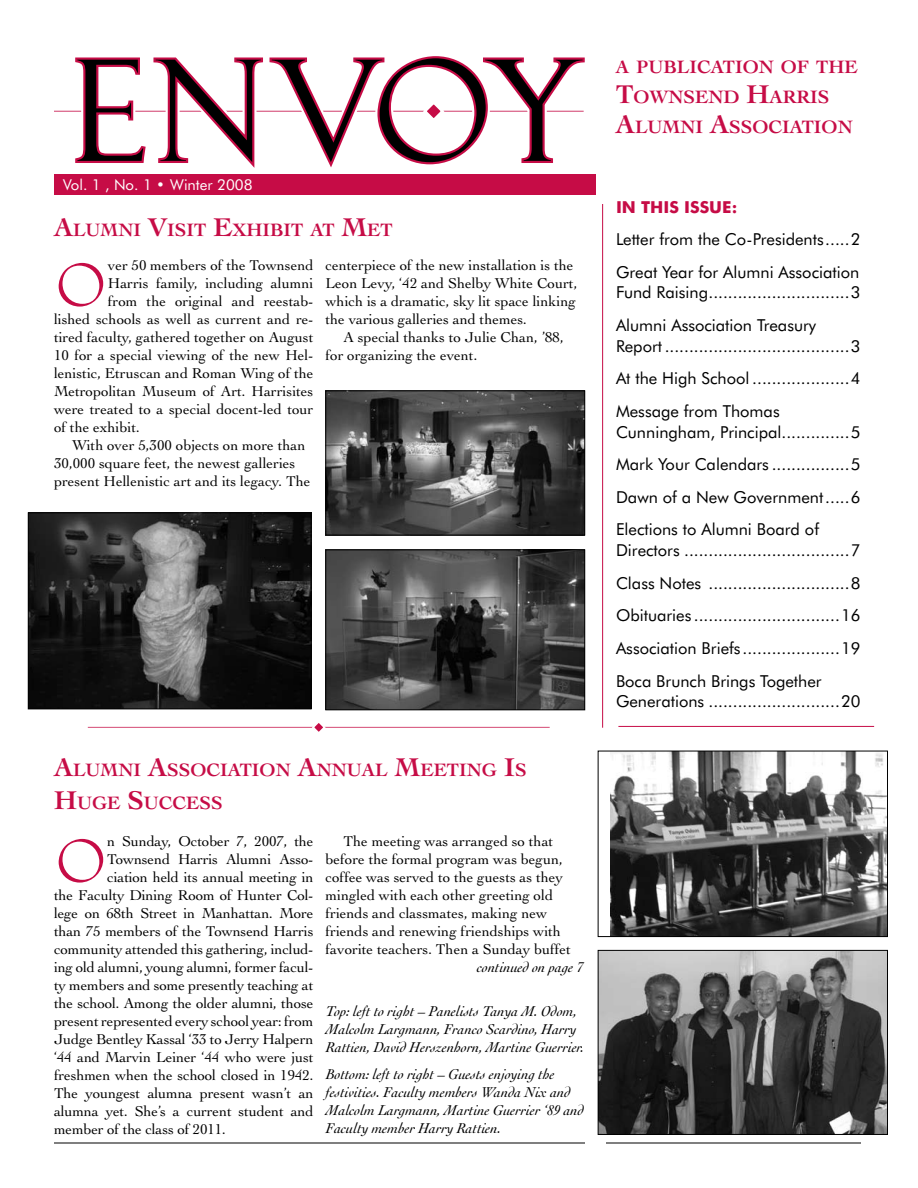
<style>
.page{position:relative;width:918px;height:1188px;background:#fff}
.page>*{position:absolute;margin:0;border:0;box-sizing:border-box;transform-origin:0 0}
.t1{font:56.7px "AI Geometrica Titling";color:#c60c46}
.t2{font:700 18.9px/30px "Cochin";color:#c60c46}
.t3{font:16.5px/32.7px "Futura BT";color:#000;text-align:justify}
.t4{font:700 16.5px "Futura BT";color:#c60c46}
.t5{font:15px/18px "Cochin";color:#000}
.t6{font:italic 15px/18px "Cochin";color:#000}
.t7{font:15px "Futura BT";color:#fff}
.s1{font-size:27px}
</style>
<div class="page">
<hr style="left:54px;top:111px;width:530px;height:1px;background:#d44974">
<svg style="left:69px;top:56px;width:516px;height:112px"></svg>
<img style="left:610px;top:753px;width:276px;height:182px">
<div style="left:598px;top:751px;width:290px;height:186px;border:1px solid #000"></div>
<img style="left:600px;top:952px;width:286px;height:181px">
<div style="left:598px;top:950px;width:290px;height:185px;border:1px solid #000"></div>
<hr style="left:88px;top:727px;width:462px;height:1px;background:#d44974">
<svg style="left:311px;top:723px;width:16px;height:9px"></svg>
<div style="left:54px;top:174px;width:541px;height:21px;background:#c60c46"></div>
<hr style="left:602px;top:204px;width:1px;height:524px;background:#c60c46">
<hr style="left:54px;top:1143px;width:531px;height:1px;background:#000">
<hr style="left:606px;top:1143px;width:255px;height:1px;background:#000">
<img style="left:30px;top:515px;width:279px;height:192px">
<div style="left:28px;top:513px;width:283px;height:196px;border:1px solid #000"></div>
<img style="left:328px;top:393px;width:255px;height:140px">
<div style="left:326px;top:391px;width:259px;height:144px;border:1px solid #000"></div>
<img style="left:328px;top:552px;width:255px;height:156px">
<div style="left:326px;top:550px;width:259px;height:160px;border:1px solid #000"></div>
<hr style="left:618px;top:726px;width:256px;height:1px;background:#c60c46">
<p class="t7" style="left:63px;top:176px;width:191px">Vol. 1 , No. 1 • Winter 2008</p>
<p class="t2" style="left:54px;top:215px;width:340px"><span class="s1">A</span>LUMNI <span class="s1">V</span>ISIT <span class="s1">E</span>XHIBIT AT <span class="s1">M</span>ET</p>
<h1 class="t1" style="left:54px;top:249px;width:55px">O</h1>
<p class="t5" style="left:108px;top:256px;width:207px">ver 50 members of the Townsend</p>
<p class="t5" style="left:108px;top:274px;width:207px">Harris family, including alumni</p>
<p class="t5" style="left:108px;top:292px;width:207px">from the original and reestab-</p>
<p class="t5" style="left:54px;top:310px;width:261px">lished schools as well as current and re-</p>
<p class="t5" style="left:54px;top:328px;width:261px">tired faculty, gathered together on August</p>
<p class="t5" style="left:54px;top:346px;width:261px">10 for a special viewing of the new Hel-</p>
<p class="t5" style="left:54px;top:364px;width:261px">lenistic, Etruscan and Roman Wing of the</p>
<p class="t5" style="left:54px;top:382px;width:261px">Metropolitan Museum of Art. Harrisites</p>
<p class="t5" style="left:54px;top:400px;width:261px">were treated to a special docent-led tour</p>
<p class="t5" style="left:54px;top:418px;width:87px">of the exhibit.</p>
<p class="t5" style="left:72px;top:436px;width:235px">With over 5,300 objects on more than</p>
<p class="t5" style="left:54px;top:454px;width:243px">30,000 square feet, the newest galleries</p>
<p class="t5" style="left:54px;top:472px;width:258px">present Hellenistic art and its legacy. The</p>
<p class="t5" style="left:326px;top:256px;width:253px">centerpiece of the new installation is the Leon Levy, ‘42 and Shelby White Court, which is a dramatic, sky lit space linking the various galleries and themes.</p>
<p class="t5" style="left:326px;top:328px;width:240px;text-indent:18px">A special thanks to Julie Chan, ’88, for organizing the event.</p>
<p class="t2" style="left:54px;top:754px;width:474px;line-height:32.4px"><span class="s1">A</span>LUMNI <span class="s1">A</span>SSOCIATION <span class="s1">A</span>NNUAL <span class="s1">M</span>EETING <span class="s1">I</span>S<br><span class="s1">H</span>UGE <span class="s1">S</span>UCCESS</p>
<h1 class="t1" style="left:54px;top:825px;width:55px">O</h1>
<p class="t5" style="left:107px;top:832px;width:208px">n Sunday, October 7, 2007, the</p>
<p class="t5" style="left:107px;top:850px;width:208px">Townsend Harris Alumni Asso-</p>
<p class="t5" style="left:107px;top:868px;width:208px">ciation held its annual meeting in</p>
<p class="t5" style="left:54px;top:886px;width:261px">the Faculty Dining Room of Hunter Col-</p>
<p class="t5" style="left:54px;top:904px;width:261px">lege on 68th Street in Manhattan. More</p>
<p class="t5" style="left:54px;top:922px;width:261px">than 75 members of the Townsend Harris</p>
<p class="t5" style="left:54px;top:940px;width:261px">community attended this gathering, includ-</p>
<p class="t5" style="left:54px;top:958px;width:261px">ing old alumni, young alumni, former facul-</p>
<p class="t5" style="left:54px;top:976px;width:261px">ty members and some presently teaching at</p>
<p class="t5" style="left:54px;top:994px;width:261px">the school. Among the older alumni, those</p>
<p class="t5" style="left:54px;top:1012px;width:261px">present represented every school year: from</p>
<p class="t5" style="left:54px;top:1030px;width:261px">Judge Bentley Kassal ‘33 to Jerry Halpern</p>
<p class="t5" style="left:54px;top:1048px;width:261px">‘44 and Marvin Leiner ‘44 who were just</p>
<p class="t5" style="left:54px;top:1066px;width:261px">freshmen when the school closed in 1942.</p>
<p class="t5" style="left:54px;top:1084px;width:261px">The youngest alumna present wasn’t an</p>
<p class="t5" style="left:54px;top:1102px;width:261px">alumna yet. She’s a current student and</p>
<p class="t5" style="left:54px;top:1120px;width:174px">member of the class of 2011.</p>
<p class="t5" style="left:326px;top:832px;width:247px;text-indent:18px">The meeting was arranged so that before the formal program was begun, coffee was served to the guests as they mingled with each other greeting old friends and classmates, making new friends and renewing friendships with favorite teachers. Then a Sunday buffet</p>
<p class="t6" style="left:477px;top:958px;width:108px">continued on page 7</p>
<p class="t6" style="left:326px;top:1003px;width:260px">Top: left to right – Panelists Tanya M. Odom,<br>Malcolm Largmann, Franco Scardino, Harry<br>Rattien, David Herszenhorn, Martine Guerrier.</p>
<p class="t6" style="left:326px;top:1066px;width:259px">Bottom: left to right – Guests enjoying the festivities. Faculty members Wanda Nix and Malcolm Largmann, Martine Guerrier ‘89 and Faculty member Harry Rattien.</p>
<p class="t2" style="left:616px;top:51px;width:243px">A PUBLICATION OF THE<br><span class="s1">T</span>OWNSEND <span class="s1">H</span>ARRIS<br><span class="s1">A</span>LUMNI <span class="s1">A</span>SSOCIATION</p>
<p class="t4" style="left:616px;top:197px;width:123px">IN THIS ISSUE:</p>
<p class="t3" style="left:616px;top:223px;width:246px">Letter from the Co-Presidents.....2<br>Great Year for Alumni Association</p>
<p class="t3" style="left:616px;top:276px;width:246px">Fund Raising.............................3<br>Alumni Association Treasury</p>
<p class="t3" style="left:616px;top:329px;width:246px">Report ......................................3<br>At the High School ....................4<br>Message from Thomas</p>
<p class="t3" style="left:616px;top:415px;width:246px">Cunningham, Principal..............5<br>Mark Your Calendars ................5<br>Dawn of a New Government.....6<br>Elections to Alumni Board of</p>
<p class="t3" style="left:616px;top:534px;width:246px">Directors ..................................7<br>Class Notes .............................8<br>Obituaries ..............................16<br>Association Briefs ....................19<br>Boca Brunch Brings Together</p>
<p class="t3" style="left:616px;top:685px;width:246px">Generations ...........................20</p>
</div>
